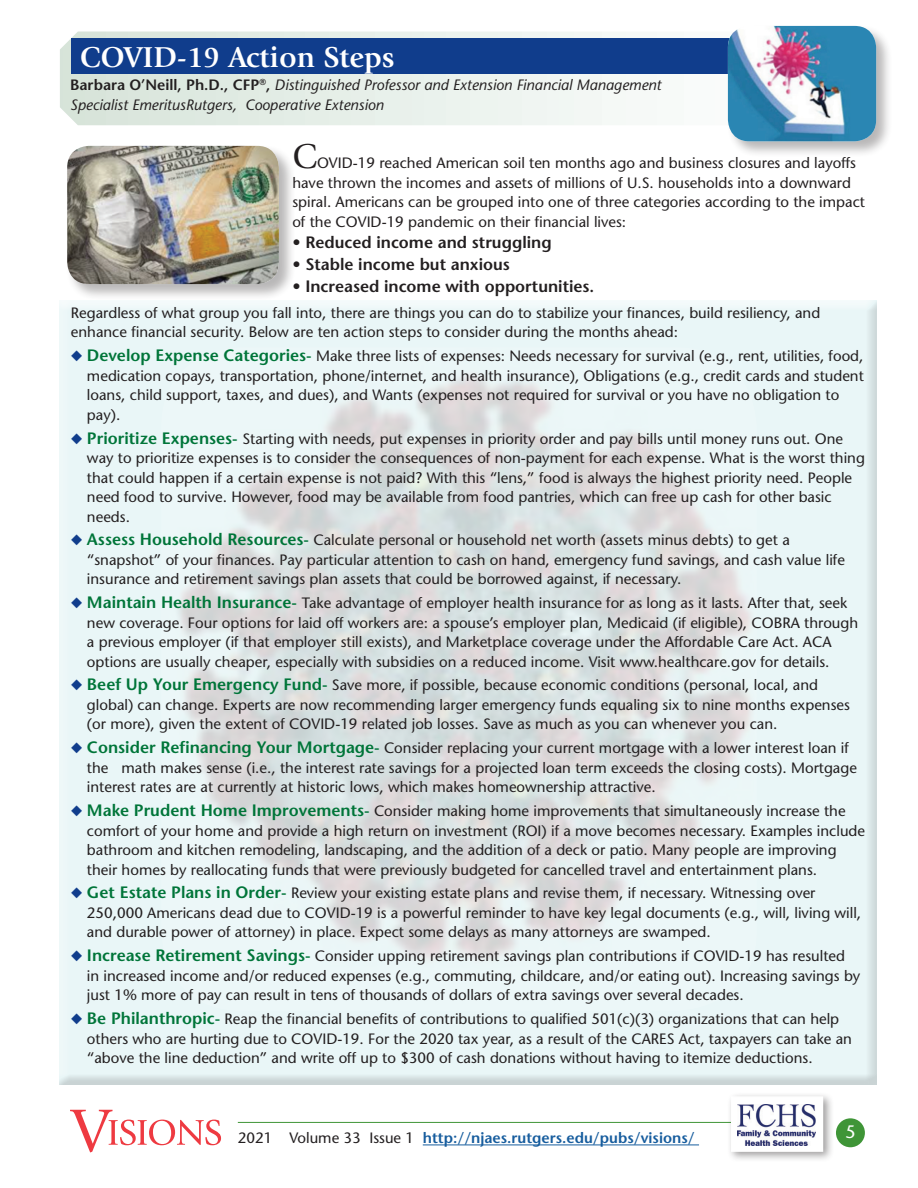
<style>
.page{position:relative;width:918px;height:1188px;background:#fff}
.page>*{position:absolute;margin:0;border:0;box-sizing:border-box;transform-origin:0 0}
.t1{font:36px "Giovanni";color:#231f20}
.t2{font:700 30px "Giovanni";color:#fff}
.t3{font:18px "Stone Sans";color:#fff}
.t4{font:600 16.5px "Stone Sans";color:#231f20}
.t5{font:15px/19.5px "Stone Sans";color:#231f20}
.t6{font:italic 15px/19.5px "Stone Sans";color:#231f20}
.t7{font:600 15px "Stone Sans";color:#175d9e}
.s1{font-weight:600;font-style:normal}
.s2{color:#103d8c}
.s3{font-weight:600;font-size:16.5px;color:#007539}
.s4{font-weight:400;color:#231f20}
</style>
<div class="page">
<svg style="left:70px;top:1110px;width:151px;height:42px"></svg>
<hr style="left:238px;top:1122px;width:565px;height:1px;background:#3f9537">
<hr style="left:423px;top:1145px;width:276px;height:1px;background:#175d9e">
<div style="left:727px;top:1092px;width:107px;height:71px;background:#231f20;opacity:.43"></div>
<div style="left:731px;top:1096px;width:92px;height:56px;background:#fff"></div>
<img style="left:738px;top:1104px;width:78px;height:41px">
<div style="left:836px;top:1118px;width:29px;height:29px;background:#3f9537;border-radius:50%"></div>
<div style="left:57px;top:300px;width:821px;height:784px;background:#231f20;opacity:.16"></div>
<svg style="left:60px;top:32px;width:666px;height:93px"></svg>
<div style="left:72px;top:38px;width:748px;height:35px;background:#103d8c"></div>
<div style="left:726px;top:24px;width:167px;height:134px;background:#231f20;opacity:.32"></div>
<img style="left:728px;top:26px;width:148px;height:115px">
<div style="left:65px;top:144px;width:230px;height:157px;background:#231f20;opacity:.32"></div>
<img style="left:67px;top:146px;width:212px;height:138px">
<p class="t2" style="left:80px;top:39px;width:316px">COVID-19 Action Steps</p>
<p class="t6" style="left:70px;top:75px;width:593px"><span class="s1">Barbara O’Neill, Ph.D., CFP</span><sup>®</sup><span class="s1">,</span> Distinguished Professor and Extension Financial Management<br>Specialist EmeritusRutgers, Cooperative Extension</p>
<p class="t1" style="left:292px;top:136px;width:26px">C</p>
<p class="t5" style="left:292px;top:153px;width:574px;text-indent:25px">OVID-19 reached American soil ten months ago and business closures and layoffs have thrown the incomes and assets of millions of U.S. households into a downward spiral. Americans can be grouped into one of three categories according to the impact of the COVID-19 pandemic on their financial lives:</p>
<p class="t4" style="left:292px;top:232px;width:261px">• Reduced income and struggling</p>
<p class="t4" style="left:292px;top:254px;width:219px">• Stable income but anxious</p>
<p class="t4" style="left:292px;top:276px;width:303px">• Increased income with opportunities.</p>
<p class="t5" style="left:71px;top:303px;width:751px">Regardless of what group you fall into, there are things you can do to stabilize your finances, build resiliency, and enhance financial security. Below are ten action steps to consider during the months ahead:</p>
<p class="t5" style="left:87px;top:346px;width:778px;text-indent:-16px"><span class="s2">◆</span> <span class="s3">Develop Expense Categories-</span> Make three lists of expenses: Needs necessary for survival (e.g., rent, utilities, food, medication copays, transportation, phone/internet, and health insurance), Obligations (e.g., credit cards and student loans, child support, taxes, and dues), and Wants (expenses not required for survival or you have no obligation to pay).</p>
<p class="t5" style="left:87px;top:428px;width:780px;text-indent:-16px"><span class="s2">◆</span> <span class="s3">Prioritize Expenses-</span> Starting with needs, put expenses in priority order and pay bills until money runs out. One way to prioritize expenses is to consider the consequences of non-payment for each expense. What is the worst thing that could happen if a certain expense is not paid? With this “lens,” food is always the highest priority need. People need food to survive. However, food may be available from food pantries, which can free up cash for other basic needs.</p>
<p class="t5" style="left:87px;top:530px;width:759px;text-indent:-16px"><span class="s2">◆</span> <span class="s3">Assess Household Resources-</span> Calculate personal or household net worth (assets minus debts) to get a “snapshot” of your finances. Pay particular attention to cash on hand, emergency fund savings, and cash value life insurance and retirement savings plan assets that could be borrowed against, if necessary.</p>
<p class="t5" style="left:87px;top:593px;width:773px;text-indent:-16px"><span class="s2">◆</span> <span class="s3">Maintain Health Insurance-</span> Take advantage of employer health insurance for as long as it lasts. After that, seek new coverage. Four options for laid off workers are: a spouse’s employer plan, Medicaid (if eligible), COBRA through a previous employer (if that employer still exists), and Marketplace coverage under the Affordable Care Act. ACA options are usually cheaper, especially with subsidies on a reduced income. Visit www.healthcare.gov for details.</p>
<p class="t5" style="left:87px;top:675px;width:765px;text-indent:-16px"><span class="s2">◆</span> <span class="s3">Beef Up Your Emergency Fund-</span> Save more, if possible, because economic conditions (personal, local, and global) can change. Experts are now recommending larger emergency funds equaling six to nine months expenses (or more), given the extent of COVID-19 related job losses. Save as much as you can whenever you can.</p>
<p class="t5" style="left:87px;top:738px;width:772px;text-indent:-16px"><span class="s2">◆</span> <span class="s3">Consider Refinancing Your Mortgage-</span> Consider replacing your current mortgage with a lower interest loan if the math makes sense (i.e., the interest rate savings for a projected loan term exceeds the closing costs). Mortgage interest rates are at currently at historic lows, which makes homeownership attractive.</p>
<p class="t5" style="left:87px;top:801px;width:780px;text-indent:-16px"><span class="s2">◆</span> <span class="s3">Make Prudent Home Improvements-</span> Consider making home improvements that simultaneously increase the comfort of your home and provide a high return on investment (ROI) if a move becomes necessary. Examples include bathroom and kitchen remodeling, landscaping, and the addition of a deck or patio. Many people are improving their homes by reallocating funds that were previously budgeted for cancelled travel and entertainment plans.</p>
<p class="t5" style="left:87px;top:883px;width:776px;text-indent:-16px"><span class="s2">◆</span> <span class="s3">Get Estate Plans in Order-</span> Review your existing estate plans and revise them, if necessary. Witnessing over<br>250,000 Americans dead due to COVID-19 is a powerful reminder to have key legal documents (e.g., will, living will, and durable power of attorney) in place. Expect some delays as many attorneys are swamped.</p>
<p class="t5" style="left:87px;top:946px;width:775px;text-indent:-16px"><span class="s2">◆</span> <span class="s3">Increase Retirement Savings-</span> Consider upping retirement savings plan contributions if COVID-19 has resulted in increased income and/or reduced expenses (e.g., commuting, childcare, and/or eating out). Increasing savings by just 1% more of pay can result in tens of thousands of dollars of extra savings over several decades.</p>
<p class="t5" style="left:87px;top:1009px;width:767px;text-indent:-16px"><span class="s2">◆</span> <span class="s3">Be Philanthropic-</span> Reap the financial benefits of contributions to qualified 501(c)(3) organizations that can help others who are hurting due to COVID-19. For the 2020 tax year, as a result of the CARES Act, taxpayers can take an “above the line deduction” and write off up to $300 of cash donations without having to itemize deductions.</p>
<p class="t7" style="left:238px;top:1128px;width:458px"><span class="s4">2021 Volume 33 Issue 1</span> http://njaes.rutgers.edu/pubs/visions/</p>
<p class="t3" style="left:845px;top:1121px;width:12px">5</p>
</div>
